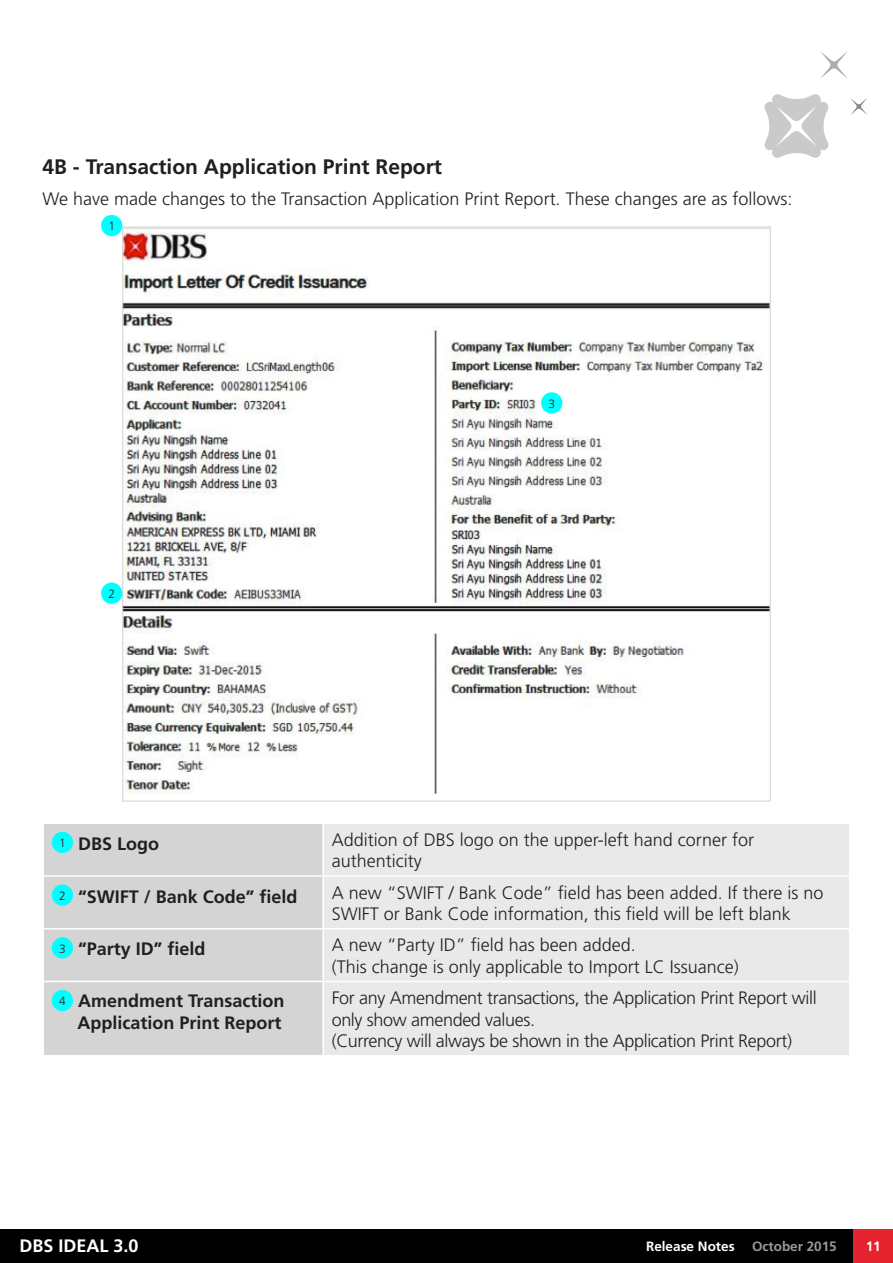
<style>
.page{position:relative;width:893px;height:1263px;background:#fff}
.page>*{position:absolute;margin:0;border:0;box-sizing:border-box;transform-origin:0 0}
.t1{font:700 21px "Frutiger";color:#231f20}
.t2{font:300 18px/21.6px "Frutiger";color:#231f20}
.t3{font:300 18px/21.6px "Frutiger";letter-spacing:-.02em;color:#231f20}
.t4{font:700 18px/21.6px "Frutiger";color:#231f20;text-align:right}
.t5{font:700 18px "Frutiger";color:#fff}
.t6{font:700 13.5px "Frutiger";color:#fff}
.t7{font:700 13.5px "Frutiger";color:#999}
.t8{font:300 12px "Frutiger";color:#231f20}
.s1{font-weight:300;font-size:12px}
</style>
<div class="page">
<div style="left:0;top:1230px;width:893px;height:33px;background:#000"></div>
<div style="left:853px;top:1230px;width:40px;height:33px;background:#e3242e"></div>
<svg style="left:820px;top:51px;width:28px;height:28px"></svg>
<svg style="left:764px;top:94px;width:65px;height:64px"></svg>
<svg style="left:850px;top:98px;width:17px;height:17px"></svg>
<img style="left:124px;top:229px;width:645px;height:565px">
<div style="left:44px;top:824px;width:278px;height:231px;background:#d4d4d4"></div>
<div style="left:324px;top:824px;width:525px;height:231px;background:#e9e9e9"></div>
<hr style="left:43px;top:875px;width:280px;height:2px;background:#fff">
<hr style="left:323px;top:875px;width:527px;height:2px;background:#fff">
<hr style="left:43px;top:928px;width:280px;height:1px;background:#fff">
<hr style="left:323px;top:928px;width:527px;height:1px;background:#fff">
<hr style="left:43px;top:981px;width:280px;height:1px;background:#fff">
<hr style="left:323px;top:981px;width:527px;height:1px;background:#fff">
<div style="left:52px;top:832px;width:21px;height:21px;background:#0ff;border-radius:50%"></div>
<div style="left:52px;top:884px;width:21px;height:22px;background:#0ff;border-radius:50%"></div>
<div style="left:52px;top:937px;width:21px;height:21px;background:#0ff;border-radius:50%"></div>
<div style="left:52px;top:990px;width:21px;height:21px;background:#0ff;border-radius:50%"></div>
<div style="left:101px;top:215px;width:21px;height:21px;background:#0ff;border-radius:50%"></div>
<div style="left:101px;top:583px;width:21px;height:21px;background:#0ff;border-radius:50%"></div>
<div style="left:541px;top:392px;width:21px;height:22px;background:#0ff;border-radius:50%"></div>
<p class="t1" style="left:43px;top:155px;width:401px">4B - Transaction Application Print Report</p>
<p class="t2" style="left:43px;top:187px;width:751px">We have made changes to the Transaction Application Print Report. These changes are as follows:</p>
<p class="t8" style="left:108px;top:219px;width:8px">1</p>
<p class="t8" style="left:108px;top:587px;width:8px">2</p>
<p class="t8" style="left:548px;top:397px;width:8px">3</p>
<p class="t4" style="left:59px;top:833px;width:101px"><sup>1</sup> DBS Logo</p>
<p class="t2" style="left:332px;top:829px;width:424px">Addition of DBS logo on the upper-left hand corner for authenticity</p>
<p class="t4" style="left:59px;top:885px;width:240px"><sup>2</sup> “SWIFT / Bank Code” field</p>
<p class="t2" style="left:332px;top:881px;width:493px">A new “SWIFT / Bank Code” field has been added. If there is no<br>SWIFT or Bank Code information, this field will be left blank</p>
<p class="t4" style="left:59px;top:938px;width:148px"><sup>3</sup> “Party ID” field</p>
<p class="t2" style="left:332px;top:934px;width:409px">A new “Party ID” field has been added.<br>(This change is only applicable to Import LC Issuance)</p>
<p class="t4" style="left:59px;top:990px;width:227px"><span class="s1">4</span> Amendment Transaction<br>Application Print Report</p>
<p class="t3" style="left:332px;top:987px;width:487px">For any Amendment transactions, the Application Print Report will only show amended values.<br>(Currency will always be shown in the Application Print Report)</p>
<p class="t5" style="left:20px;top:1235px;width:121px">DBS IDEAL 3.0</p>
<p class="t6" style="left:646px;top:1238px;width:90px">Release Notes</p>
<p class="t7" style="left:752px;top:1238px;width:86px">October 2015</p>
<p class="t6" style="left:866px;top:1238px;width:17px">11</p>
</div>
